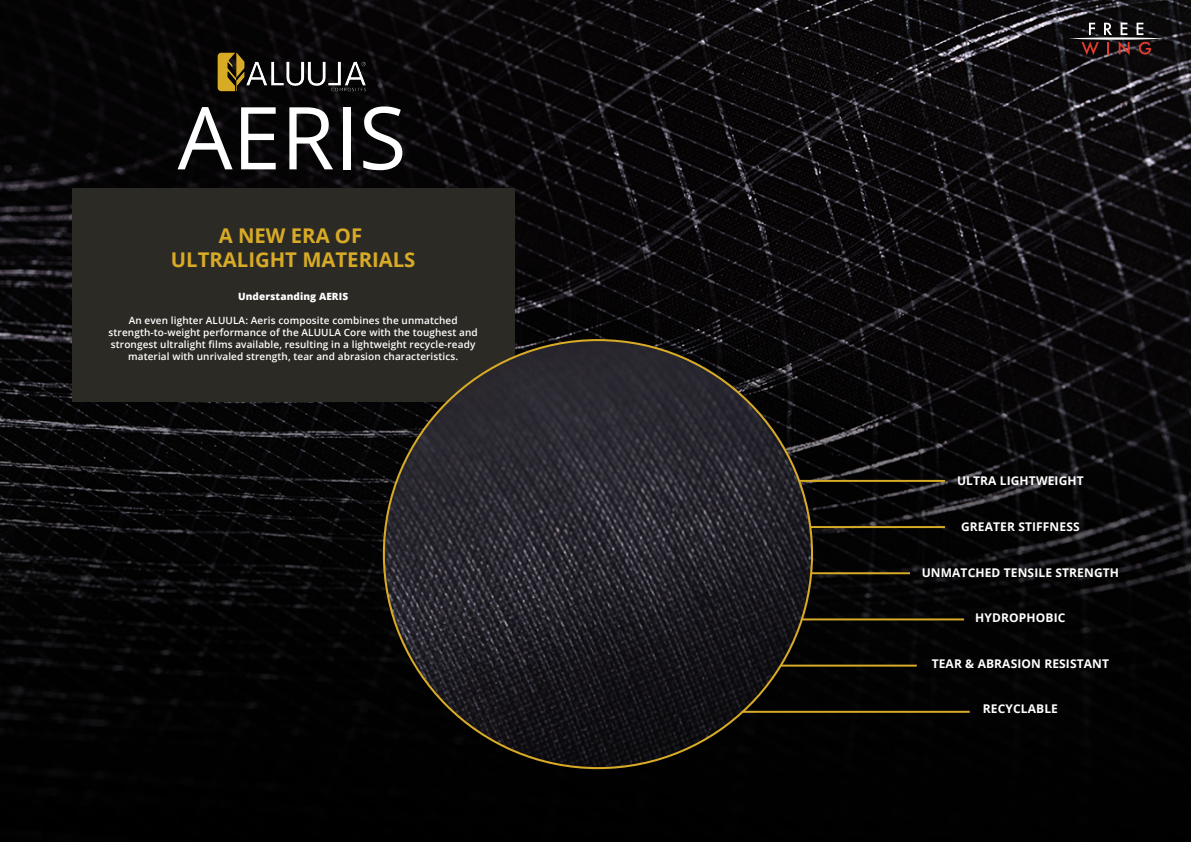
<style>
.page{position:relative;width:1191px;height:842px;background:#fff}
.page>*{position:absolute;margin:0;border:0;box-sizing:border-box;transform-origin:0 0}
.t1{font:86.9px "Open Sans";color:#fff}
.t2{font:700 20.3px/24.4px "Open Sans";color:#d8ab27;text-align:center}
.t3{font:700 12px "Open Sans";letter-spacing:.01em;color:#fff}
.t4{font:600 10px/12px "Open Sans";letter-spacing:.01em;color:#fff;text-align:center}
.t5{font:800 10px "Open Sans";letter-spacing:.01em;color:#fff}
</style>
<div class="page">
<img style="left:0;top:0;width:1191px;height:842px">
<div style="left:72px;top:189px;width:442px;height:213px;background:#2c2a25"></div>
<img style="left:216px;top:52px;width:152px;height:40px">
<hr style="left:648px;top:480px;width:297px;height:2px;background:#d8ab27">
<hr style="left:648px;top:526px;width:297px;height:2px;background:#d8ab27">
<hr style="left:648px;top:572px;width:262px;height:2px;background:#d8ab27">
<hr style="left:648px;top:618px;width:316px;height:2px;background:#d8ab27">
<hr style="left:648px;top:665px;width:268px;height:2px;background:#d8ab27">
<hr style="left:648px;top:711px;width:321px;height:2px;background:#d8ab27">
<img style="left:384px;top:340px;width:428px;height:428px;border-radius:214px">
<svg style="left:1068px;top:23px;width:95px;height:32px;background:#3b2c2d"></svg>
<p class="t1" style="left:178px;top:78px;width:230px">AERIS</p>
<p class="t2" style="left:171px;top:223px;width:246px">A NEW ERA OF<br>ULTRALIGHT MATERIALS</p>
<p class="t5" style="left:238px;top:289px;width:112px">Understanding AERIS</p>
<p class="t4" style="left:109px;top:314px;width:370px">An even lighter ALUULA: Aeris composite combines the unmatched strength-to-weight performance of the ALUULA Core with the toughest and strongest ultralight films available, resulting in a lightweight recycle-ready material with unrivaled strength, tear and abrasion characteristics.</p>
<p class="t3" style="left:957px;top:473px;width:128px">ULTRA LIGHTWEIGHT</p>
<p class="t3" style="left:961px;top:518px;width:120px">GREATER STIFFNESS</p>
<p class="t3" style="left:921px;top:564px;width:199px">UNMATCHED TENSILE STRENGTH</p>
<p class="t3" style="left:975px;top:609px;width:92px">HYDROPHOBIC</p>
<p class="t3" style="left:931px;top:655px;width:179px">TEAR &amp; ABRASION RESISTANT</p>
<p class="t3" style="left:982px;top:700px;width:77px">RECYCLABLE</p>
</div>
